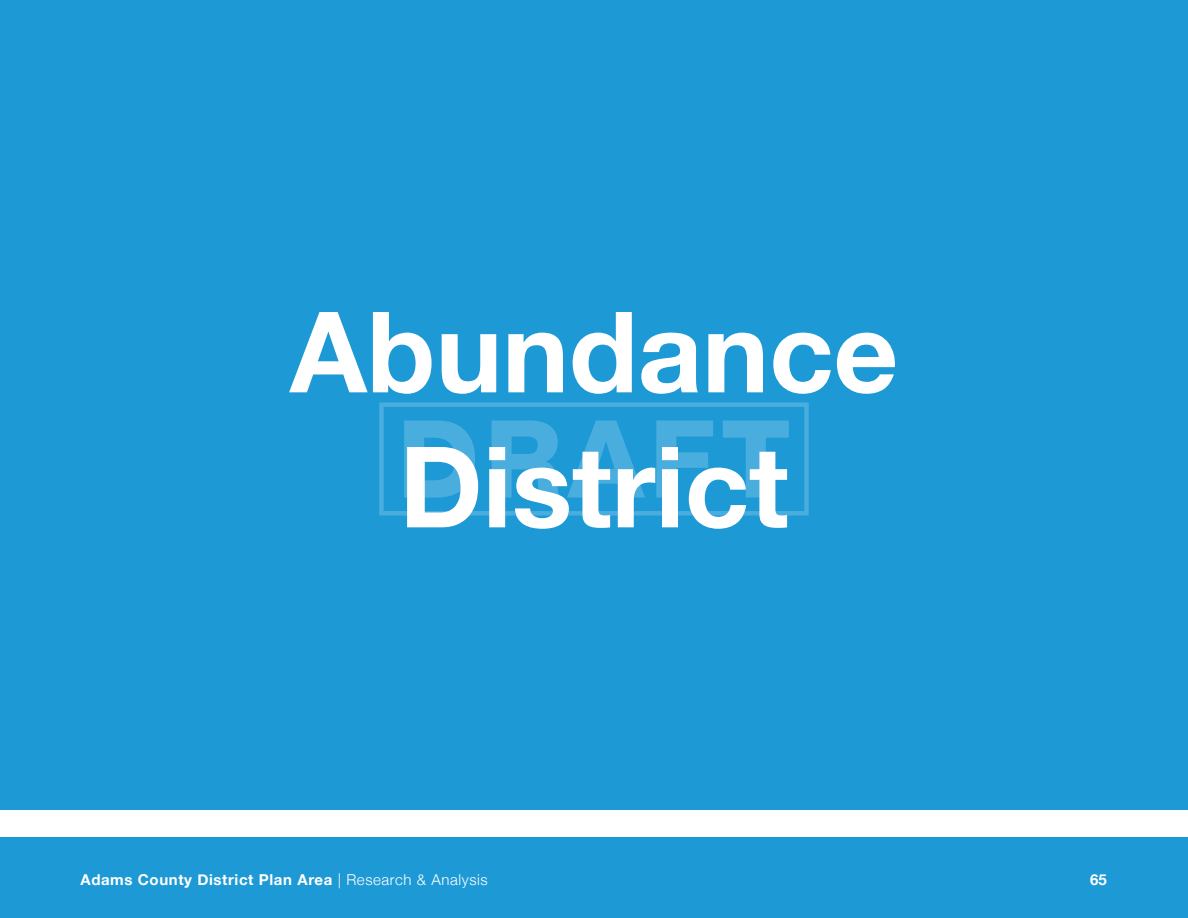
<style>
.page{position:relative;width:1188px;height:918px;background:#fff}
.page>*{position:absolute;margin:0;border:0;box-sizing:border-box;transform-origin:0 0}
.t1{font:700 112.5px "Helvetica Neue";color:#fff}
.t2{font:800 108px "Helvetica Neue LT Std";letter-spacing:.05em;color:#fff}
.t3{font:700 15px "Helvetica Neue";letter-spacing:.04em;color:#fff}
.s1{font-weight:300}
</style>
<div class="page">
<div style="left:0;top:837px;width:1188px;height:81px;background:#1d99d6"></div>
<div style="left:0;top:0;width:1188px;height:810px;background:#1d99d6"></div>
<p class="t1" style="left:290px;top:264px;width:610px">Abundance</p>
<h2 class="t2" style="left:397px;top:395px;width:395px">DRAFT</h2>
<p class="t1" style="left:399px;top:399px;width:391px">District</p>
<p class="t3" style="left:80px;top:868px;width:409px">Adams County District Plan Area <span class="s1">| Research &amp; Analysis</span></p>
<p class="t3" style="left:1090px;top:868px;width:18px">65</p>
</div>
